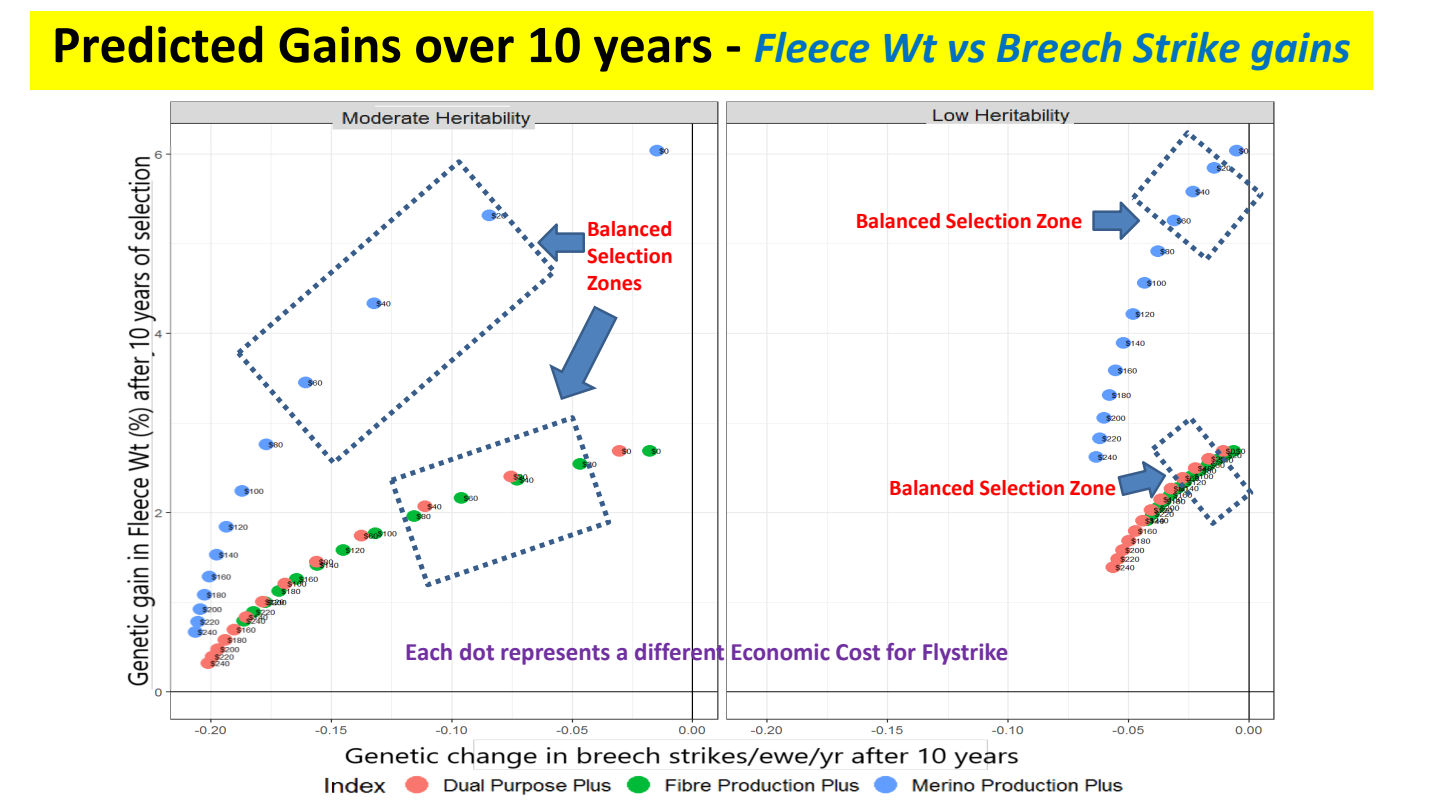
<style>
.page{position:relative;width:1440px;height:810px;background:#fff}
.page>*{position:absolute;margin:0;border:0;box-sizing:border-box;transform-origin:0 0}
.t1{font:italic 700 45px "Calibri";color:#0070c0}
.t2{font:700 25px "Calibri";color:#7030a0}
.t3{font:700 22.5px/27px "Calibri";color:#f00;text-align:justify}
.s1{font-style:normal;font-size:53.75px;color:#000}
</style>
<div class="page">
<div style="left:30px;top:12px;width:1342px;height:78px;background:#ff0"></div>
<img style="left:126px;top:101px;width:1149px;height:694px">
<svg style="left:231px;top:155px;width:330px;height:315px"></svg>
<svg style="left:535px;top:218px;width:51px;height:49px"></svg>
<svg style="left:1091px;top:126px;width:177px;height:140px"></svg>
<svg style="left:385px;top:411px;width:230px;height:180px"></svg>
<svg style="left:548px;top:304px;width:71px;height:98px"></svg>
<svg style="left:1116px;top:411px;width:142px;height:119px"></svg>
<h2 class="t1" style="left:52px;top:15px;width:1300px"><span class="s1">Predicted Gains over 10 years -</span> Fleece Wt vs Breech Strike gains</h2>
<p class="t3" style="left:587px;top:215px;width:87px">Balanced Selection Zones</p>
<p class="t3" style="left:856px;top:207px;width:228px">Balanced Selection Zone</p>
<p class="t3" style="left:889px;top:474px;width:228px">Balanced Selection Zone</p>
<p class="t2" style="left:405px;top:634px;width:605px">Each dot represents a different Economic Cost for Flystrike</p>
</div>
